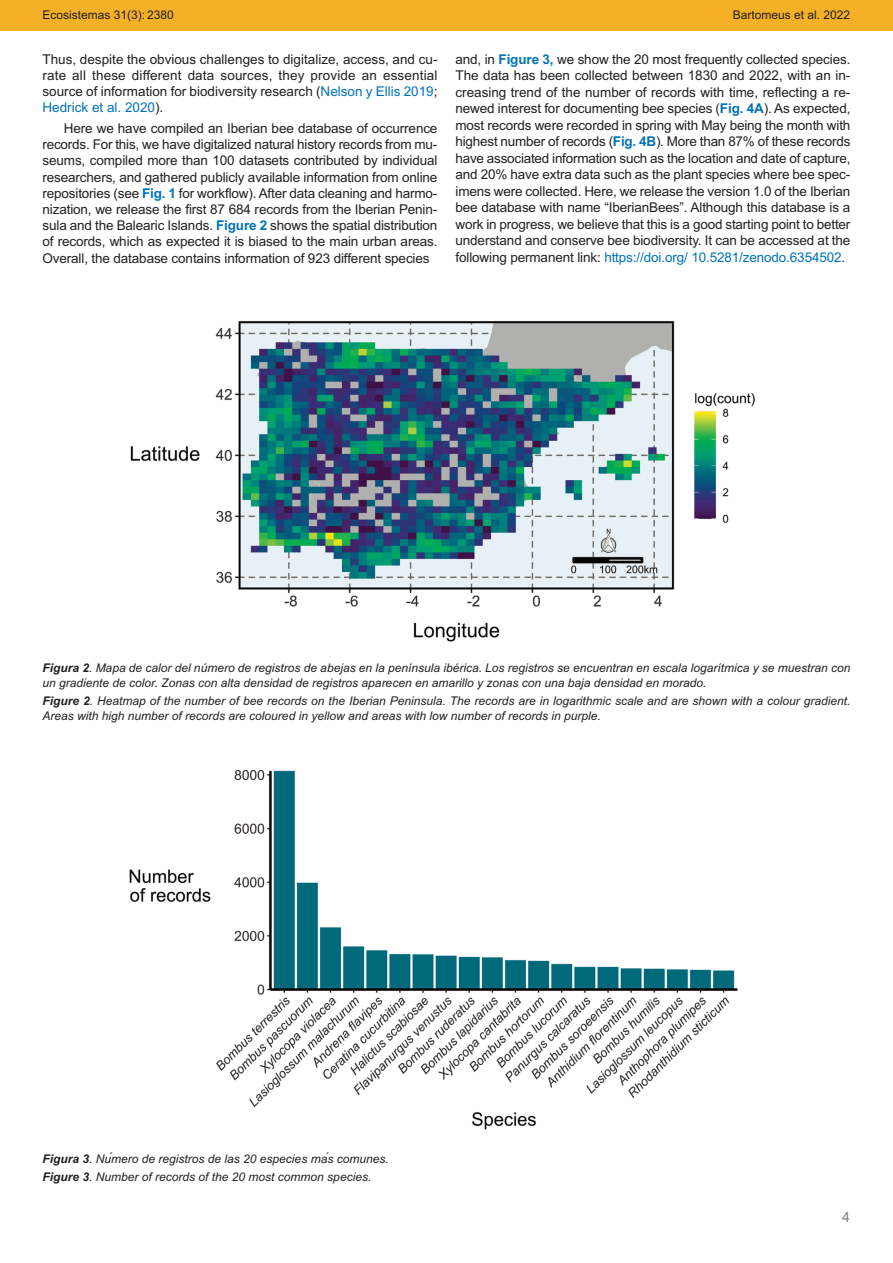
<style>
.page{position:relative;width:893px;height:1263px;background:#fff}
.page>*{position:absolute;margin:0;border:0;box-sizing:border-box;transform-origin:0 0}
.t1{font:14.25px "Arial";color:#7f7e7c}
.t2{font:13.5px/16.5px "Arial";letter-spacing:-.01em;color:#231f20;text-align:justify}
.t3{font:italic 12px/14.4px "Arial";color:#231f20}
.t4{font:12px "Arial";color:#231f20}
.s1{color:#0072ba}
.s2{font-weight:700;color:#0072ba}
.s3{font-weight:700}
</style>
<div class="page">
<div style="left:0;top:0;width:893px;height:30px;background:#f4b027"></div>
<img style="left:130px;top:321px;width:625px;height:321px">
<img style="left:129px;top:769px;width:609px;height:361px">
<p class="t4" style="left:43px;top:7px;width:133px">Ecosistemas 31(3): 2380</p>
<p class="t4" style="left:733px;top:7px;width:119px">Bartomeus et al. 2022</p>
<p class="t2" style="left:43px;top:51px;width:396px">Thus, despite the obvious challenges to digitalize, access, and cu&shy;rate all these different data sources, they provide an essential source of information for biodiversity research (<span class="s1">Nelson y Ellis 2019</span>; <span class="s1">Hedrick et al. 2020</span>).</p>
<p class="t2" style="left:43px;top:120px;width:396px;text-indent:21px">Here we have compiled an Iberian bee database of occurrence records. For this, we have digitalized natural history records from mu&shy;seums, compiled more than 100 datasets contributed by individual researchers, and gathered publicly available information from online repositories (see <span class="s2">Fig. 1</span> for workflow). After data cleaning and harmo&shy;nization, we release the first 87 684 records from the Iberian Penin&shy;sula and the Balearic Islands. <span class="s2">Figure 2</span> shows the spatial distribution of records, which as expected it is biased to the main urban areas.<br>Overall, the database contains information of 923 different species</p>
<p class="t2" style="left:455px;top:51px;width:396px">and, in <span class="s2">Figure 3,</span> we show the 20 most frequently collected species.<br>The data has been collected between 1830 and 2022, with an in&shy;creasing trend of the number of records with time, reflecting a re&shy;newed interest for documenting bee species (<span class="s2">Fig. 4A</span>). As expected, most records were recorded in spring with May being the month with highest number of records (<span class="s2">Fig. 4B</span>). More than 87% of these records have associated information such as the location and date of capture, and 20% have extra data such as the plant species where bee spec&shy;imens were collected. Here, we release the version 1.0 of the Iberian bee database with name “IberianBees”. Although this database is a work in progress, we believe that this is a good starting point to better understand and conserve bee biodiversity. It can be accessed at the following permanent link: <span class="s1">https://doi.org/ 10.5281/zenodo.6354502</span>.</p>
<p class="t3" style="left:43px;top:661px;width:809px"><span class="s3">Figura 2</span>. Mapa de calor del número de registros de abejas en la península ibérica. Los registros se encuentran en escala logarítmica y se muestran con un gradiente de color. Zonas con alta densidad de registros aparecen en amarillo y zonas con una baja densidad en morado.</p>
<p class="t3" style="left:43px;top:694px;width:809px"><span class="s3">Figure 2</span>. Heatmap of the number of bee records on the Iberian Peninsula. The records are in logarithmic scale and are shown with a colour gradient.<br>Areas with high number of records are coloured in yellow and areas with low number of records in purple.</p>
<p class="t3" style="left:43px;top:1149px;width:348px;line-height:18.6px"><span class="s3">Figura 3</span>. Número de registros de las 20 especies más comunes.<br><span class="s3">Figure 3</span>. Number of records of the 20 most common species.</p>
<p class="t1" style="left:842px;top:1209px;width:9px">4</p>
</div>
